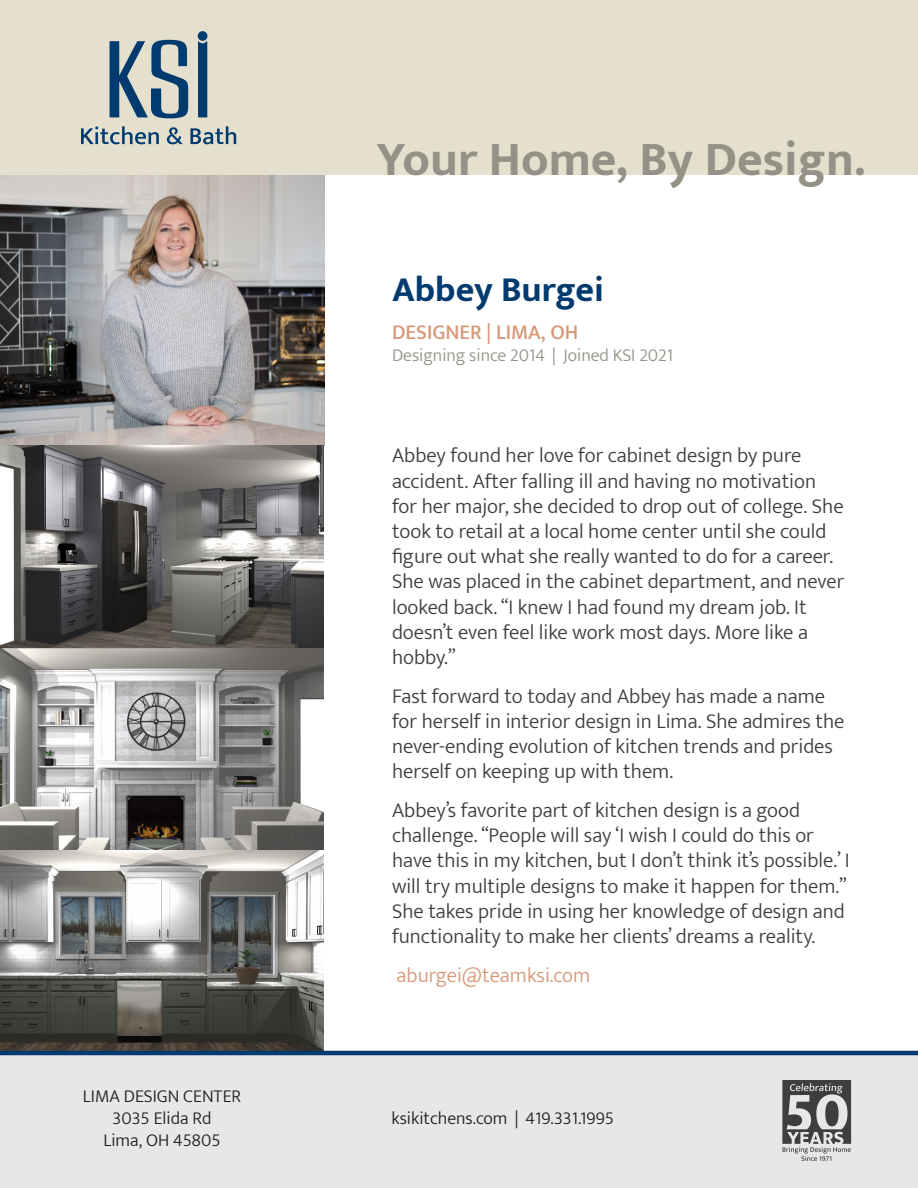
<style>
.page{position:relative;width:918px;height:1188px;background:#fff}
.page>*{position:absolute;margin:0;border:0;box-sizing:border-box;transform-origin:0 0}
.t1{font:700 49.5px "Mukta";color:#949287}
.KSI_body_copy{font:700 36px "Mukta";color:#003b70}
.KSI_body_copy-2{font:300 21px/25.2px "Mukta";color:#3e3e3f}
.KSI_body_copy-3{font:300 21px "Mukta";color:#d69878}
.KSI_body_copy-4{font:500 21px "Mukta";color:#d69878}
.t2{font:300 18px/21.6px "Mukta";color:#231f20;text-align:center}
.KSI_body_copy-5{font:300 18px "Mukta";color:#949287}
</style>
<div class="page">
<img style="left:0;top:176px;width:325px;height:875px">
<div style="left:0;top:0;width:918px;height:176px;background:#e5e0ce"></div>
<svg style="left:110px;top:40px;width:78px;height:78px"></svg>
<svg style="left:198px;top:41px;width:9px;height:76px"></svg>
<div style="left:198px;top:31px;width:9px;height:10px;background:#003b70;border-radius:50%"></div>
<svg style="left:81px;top:126px;width:78px;height:18px"></svg>
<svg style="left:167px;top:127px;width:16px;height:17px"></svg>
<svg style="left:190px;top:126px;width:46px;height:18px"></svg>
<div style="left:0;top:1053px;width:918px;height:135px;background:#e6e7e9"></div>
<svg style="left:782px;top:1080px;width:69px;height:81px"></svg>
<hr style="left:0;top:1051px;width:918px;height:4px;background:#003b70">
<p class="t2" style="left:83px;top:1085px;width:160px">LIMA DESIGN CENTER<br>3035 Elida Rd<br>Lima, OH 45805</p>
<h1 class="t1" style="left:377px;top:129px;width:490px">Your Home, By Design.</h1>
<p class="KSI_body_copy" style="left:392px;top:267px;width:214px">Abbey Burgei</p>
<p class="KSI_body_copy-4" style="left:392px;top:320px;width:188px">DESIGNER | LIMA, OH</p>
<p class="KSI_body_copy-5" style="left:392px;top:344px;width:283px">Designing since 2014 | Joined KSI 2021</p>
<p class="KSI_body_copy-2" style="left:392px;top:443px;width:454px">Abbey found her love for cabinet design by pure accident. After falling ill and having no motivation for her major, she decided to drop out of college. She took to retail at a local home center until she could figure out what she really wanted to do for a career.<br>She was placed in the cabinet department, and never looked back. “I knew I had found my dream job. It doesn’t even feel like work most days. More like a hobby.”</p>
<p class="KSI_body_copy-2" style="left:392px;top:683px;width:454px">Fast forward to today and Abbey has made a name for herself in interior design in Lima. She admires the never-ending evolution of kitchen trends and prides herself on keeping up with them.</p>
<p class="KSI_body_copy-2" style="left:392px;top:797px;width:459px">Abbey’s favorite part of kitchen design is a good challenge. “People will say ‘I wish I could do this or have this in my kitchen, but I don’t think it’s possible.’ I will try multiple designs to make it happen for them.” She takes pride in using her knowledge of design and functionality to make her clients’ dreams a reality.</p>
<p class="KSI_body_copy-3" style="left:397px;top:962px;width:195px">aburgei@teamksi.com</p>
<p class="t2" style="left:392px;top:1107px;width:224px">ksikitchens.com | 419.331.1995</p>
</div>
